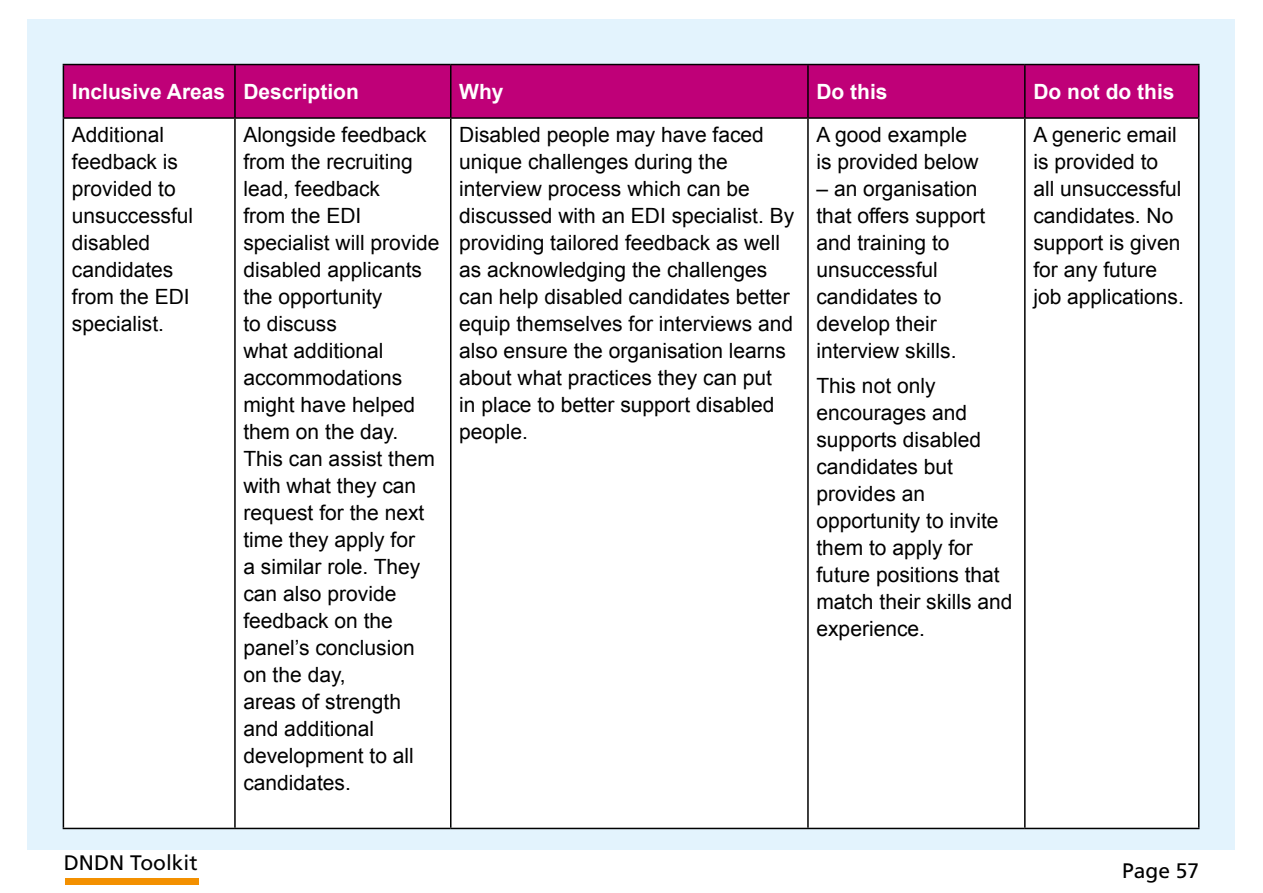
<style>
.page{position:relative;width:1263px;height:893px;background:#fff}
.page>*{position:absolute;margin:0;border:0;box-sizing:border-box;transform-origin:0 0}
.Body{font:21px/27px "Arial";color:#000}
.Table_header{font:700 21px "Arial";color:#fff}
.t1{font:21px "Frutiger LT Std";color:#000}
</style>
<div class="page">
<div style="left:28px;top:19px;width:1207px;height:830px;background:#e3f3fd"></div>
<div style="left:64px;top:65px;width:1134px;height:52px;background:#bf0078"></div>
<div style="left:64px;top:119px;width:1134px;height:709px;background:#fff"></div>
<hr style="left:63px;top:64px;width:172px;height:1px;background:#000">
<hr style="left:63px;top:65px;width:1px;height:52px;background:#000">
<hr style="left:235px;top:64px;width:216px;height:1px;background:#000">
<hr style="left:234px;top:65px;width:2px;height:52px;background:#000">
<hr style="left:451px;top:64px;width:357px;height:1px;background:#000">
<hr style="left:450px;top:65px;width:1px;height:52px;background:#000">
<hr style="left:808px;top:64px;width:217px;height:1px;background:#000">
<hr style="left:807px;top:65px;width:2px;height:52px;background:#000">
<hr style="left:1025px;top:64px;width:174px;height:1px;background:#000">
<hr style="left:1024px;top:65px;width:1px;height:52px;background:#000">
<hr style="left:1198px;top:65px;width:1px;height:52px;background:#000">
<hr style="left:63px;top:117px;width:172px;height:2px;background:#000">
<hr style="left:63px;top:119px;width:1px;height:709px;background:#000">
<hr style="left:235px;top:117px;width:216px;height:2px;background:#000">
<hr style="left:234px;top:119px;width:2px;height:709px;background:#000">
<hr style="left:451px;top:117px;width:357px;height:2px;background:#000">
<hr style="left:450px;top:119px;width:1px;height:709px;background:#000">
<hr style="left:808px;top:117px;width:217px;height:2px;background:#000">
<hr style="left:807px;top:119px;width:2px;height:709px;background:#000">
<hr style="left:1025px;top:117px;width:174px;height:2px;background:#000">
<hr style="left:1024px;top:119px;width:1px;height:709px;background:#000">
<hr style="left:1198px;top:119px;width:1px;height:709px;background:#000">
<hr style="left:63px;top:828px;width:172px;height:1px;background:#000">
<hr style="left:235px;top:828px;width:216px;height:1px;background:#000">
<hr style="left:451px;top:828px;width:357px;height:1px;background:#000">
<hr style="left:808px;top:828px;width:217px;height:1px;background:#000">
<hr style="left:1025px;top:828px;width:174px;height:1px;background:#000">
<div style="left:65px;top:878px;width:134px;height:6px;background:#f39000"></div>
<p class="Table_header" style="left:72px;top:78px;width:155px">Inclusive Areas</p>
<p class="Table_header" style="left:243px;top:78px;width:117px">Description</p>
<p class="Table_header" style="left:459px;top:78px;width:46px">Why</p>
<p class="Table_header" style="left:816px;top:78px;width:73px">Do this</p>
<p class="Table_header" style="left:1033px;top:78px;width:143px">Do not do this</p>
<p class="Body" style="left:72px;top:121px;width:123px">Additional feedback is provided to unsuccessful disabled candidates from the EDI specialist.</p>
<p class="Body" style="left:243px;top:121px;width:198px">Alongside feedback from the recruiting lead, feedback<br>from the EDI specialist will provide disabled applicants the opportunity<br>to discuss<br>what additional accommodations might have helped them on the day.<br>This can assist them with what they can request for the next time they apply for<br>a similar role. They can also provide feedback on the panel’s conclusion on the day,<br>areas of strength and additional development to all candidates.</p>
<p class="Body" style="left:459px;top:121px;width:336px">Disabled people may have faced unique challenges during the interview process which can be discussed with an EDI specialist. By providing tailored feedback as well as acknowledging the challenges can help disabled candidates better equip themselves for interviews and also ensure the organisation learns about what practices they can put<br>in place to better support disabled people.</p>
<p class="Body" style="left:816px;top:121px;width:164px">A good example is provided below</p>
<p class="Body" style="left:1033px;top:121px;width:152px">A generic email is provided to all unsuccessful candidates. No support is given for any future job applications.</p>
<p class="Body" style="left:816px;top:175px;width:170px">– an organisation that offers support and training to unsuccessful candidates to develop their interview skills.</p>
<p class="Body" style="left:816px;top:373px;width:198px">This not only encourages and supports disabled candidates but provides an opportunity to invite them to apply for future positions that match their skills and experience.</p>
<p class="t1" style="left:64px;top:850px;width:135px">DNDN Toolkit</p>
<p class="t1" style="left:1122px;top:858px;width:79px">Page 57</p>
</div>
